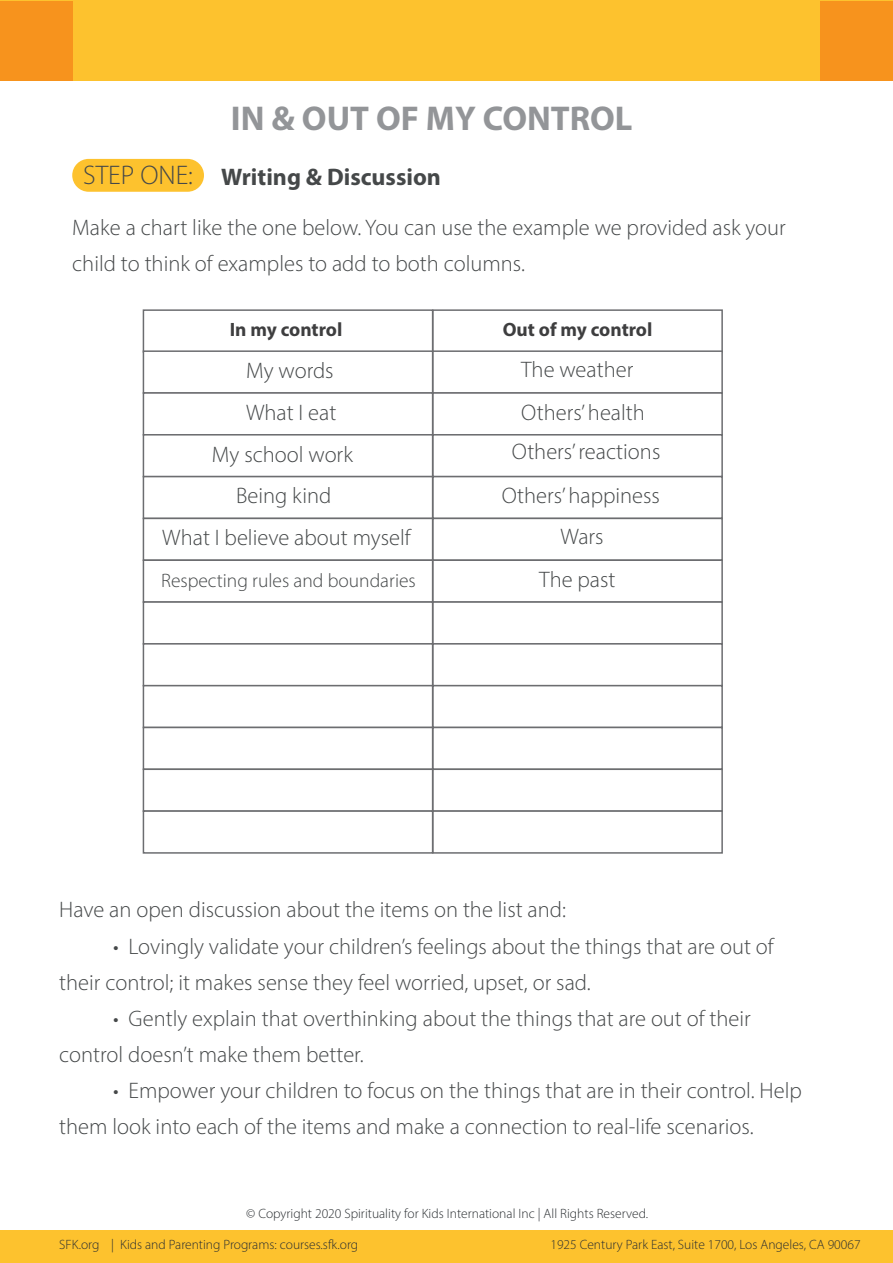
<style>
.page{position:relative;width:893px;height:1263px;background:#fff}
.page>*{position:absolute;margin:0;border:0;box-sizing:border-box;transform-origin:0 0}
.t1{font:700 34.5px "Myriad Pro";color:#939598}
.t2{font:300 27px "Myriad Pro";color:#454849}
.t3{font:700 24px "Myriad Pro";color:#454849}
.t4{font:300 22.5px/36px "Myriad Pro";color:#454849}
.t5{font:300 19.5px "Myriad Pro";color:#454849}
.t6{font:700 19.35px "Myriad Pro";color:#3e3e3f}
.t7{font:300 13.5px "Myriad Pro";color:#2a2e31}
</style>
<div class="page">
<div style="left:0;top:0;width:893px;height:80px;background:#fdc22e"></div>
<div style="left:0;top:1231px;width:893px;height:32px;background:#fdc22e"></div>
<div style="left:820px;top:1px;width:73px;height:79px;background:#f7931d"></div>
<div style="left:0;top:1px;width:72px;height:79px;background:#f7931d"></div>
<div style="left:72px;top:159px;width:132px;height:33px;background:#fdc22e;border-radius:16px"></div>
<div style="left:143px;top:309px;width:290px;height:44px;background:#fff;border:2px solid #6c6d70"></div>
<div style="left:432px;top:309px;width:291px;height:44px;background:#fff;border:2px solid #6c6d70"></div>
<div style="left:143px;top:350px;width:290px;height:44px;background:#fff;border:2px solid #6c6d70"></div>
<div style="left:432px;top:350px;width:291px;height:44px;background:#fff;border:2px solid #6c6d70"></div>
<div style="left:143px;top:392px;width:290px;height:43px;background:#fff;border:2px solid #6c6d70"></div>
<div style="left:143px;top:434px;width:290px;height:43px;background:#fff;border:2px solid #6c6d70"></div>
<div style="left:143px;top:476px;width:290px;height:43px;background:#fff;border:2px solid #6c6d70"></div>
<div style="left:143px;top:518px;width:290px;height:43px;background:#fff;border:2px solid #6c6d70"></div>
<div style="left:143px;top:559px;width:290px;height:44px;background:#fff;border:2px solid #6c6d70"></div>
<div style="left:143px;top:601px;width:290px;height:44px;background:#fff;border:2px solid #6c6d70"></div>
<div style="left:432px;top:392px;width:291px;height:43px;background:#fff;border:2px solid #6c6d70"></div>
<div style="left:432px;top:434px;width:291px;height:43px;background:#fff;border:2px solid #6c6d70"></div>
<div style="left:432px;top:476px;width:291px;height:43px;background:#fff;border:2px solid #6c6d70"></div>
<div style="left:432px;top:518px;width:291px;height:43px;background:#fff;border:2px solid #6c6d70"></div>
<div style="left:432px;top:559px;width:291px;height:44px;background:#fff;border:2px solid #6c6d70"></div>
<div style="left:432px;top:601px;width:291px;height:44px;background:#fff;border:2px solid #6c6d70"></div>
<div style="left:143px;top:643px;width:290px;height:43px;background:#fff;border:2px solid #6c6d70"></div>
<div style="left:143px;top:685px;width:290px;height:43px;background:#fff;border:2px solid #6c6d70"></div>
<div style="left:143px;top:727px;width:290px;height:43px;background:#fff;border:2px solid #6c6d70"></div>
<div style="left:143px;top:768px;width:290px;height:44px;background:#fff;border:2px solid #6c6d70"></div>
<div style="left:143px;top:810px;width:290px;height:44px;background:#fff;border:2px solid #6c6d70"></div>
<div style="left:432px;top:643px;width:291px;height:43px;background:#fff;border:2px solid #6c6d70"></div>
<div style="left:432px;top:685px;width:291px;height:43px;background:#fff;border:2px solid #6c6d70"></div>
<div style="left:432px;top:727px;width:291px;height:43px;background:#fff;border:2px solid #6c6d70"></div>
<div style="left:432px;top:768px;width:291px;height:44px;background:#fff;border:2px solid #6c6d70"></div>
<div style="left:432px;top:810px;width:291px;height:44px;background:#fff;border:2px solid #6c6d70"></div>
<h1 class="t1" style="left:231px;top:96px;width:403px">IN &amp; OUT OF MY CONTROL</h1>
<p class="t3" style="left:221px;top:161px;width:221px">Writing &amp; Discussion</p>
<p class="t2" style="left:83px;top:159px;width:111px">STEP ONE:</p>
<p class="t4" style="left:72px;top:210px;width:715px">Make a chart like the one below. You can use the example we provided ask your child to think of examples to add to both columns.</p>
<p class="t6" style="left:230px;top:317px;width:114px">In my control</p>
<p class="t6" style="left:503px;top:317px;width:151px">Out of my control</p>
<p class="t4" style="left:246px;top:352px;width:89px">My words</p>
<p class="t4" style="left:521px;top:351px;width:114px">The weather</p>
<p class="t4" style="left:246px;top:394px;width:92px">What I eat</p>
<p class="t4" style="left:521px;top:394px;width:125px">Others’ health</p>
<p class="t4" style="left:162px;top:433px;width:250px;line-height:41.8px;text-align:center">My school work<br>Being kind<br>What I believe about myself</p>
<p class="t5" style="left:161px;top:568px;width:256px">Respecting rules and boundaries</p>
<p class="t4" style="left:502px;top:429px;width:160px;line-height:44.4px;text-align:center">Others’ reactions<br>Others’ happiness</p>
<p class="t4" style="left:539px;top:515px;width:78px;line-height:43px;text-align:center">Wars<br>The past</p>
<p class="t4" style="left:59px;top:892px;width:508px">Have an open discussion about the items on the list and:</p>
<p class="t4" style="left:59px;top:928px;width:716px;text-indent:54px">• Lovingly validate your children’s feelings about the things that are out of their control; it makes sense they feel worried, upset, or sad.</p>
<p class="t4" style="left:59px;top:1000px;width:693px;text-indent:54px">• Gently explain that overthinking about the things that are out of their control doesn’t make them better.</p>
<p class="t4" style="left:59px;top:1072px;width:744px;text-indent:54px">• Empower your children to focus on the things that are in their control. Help them look into each of the items and make a connection to real-life scenarios.</p>
<p class="t7" style="left:246px;top:1205px;width:403px">© Copyright 2020 Spirituality for Kids International Inc | All Rights Reserved.</p>
<p class="t7" style="left:59px;top:1237px;width:301px">SFK.org | Kids and Parenting Programs: courses.sfk.org</p>
<p class="t7" style="left:550px;top:1236px;width:312px">1925 Century Park East, Suite 1700, Los Angeles, CA 90067</p>
</div>
